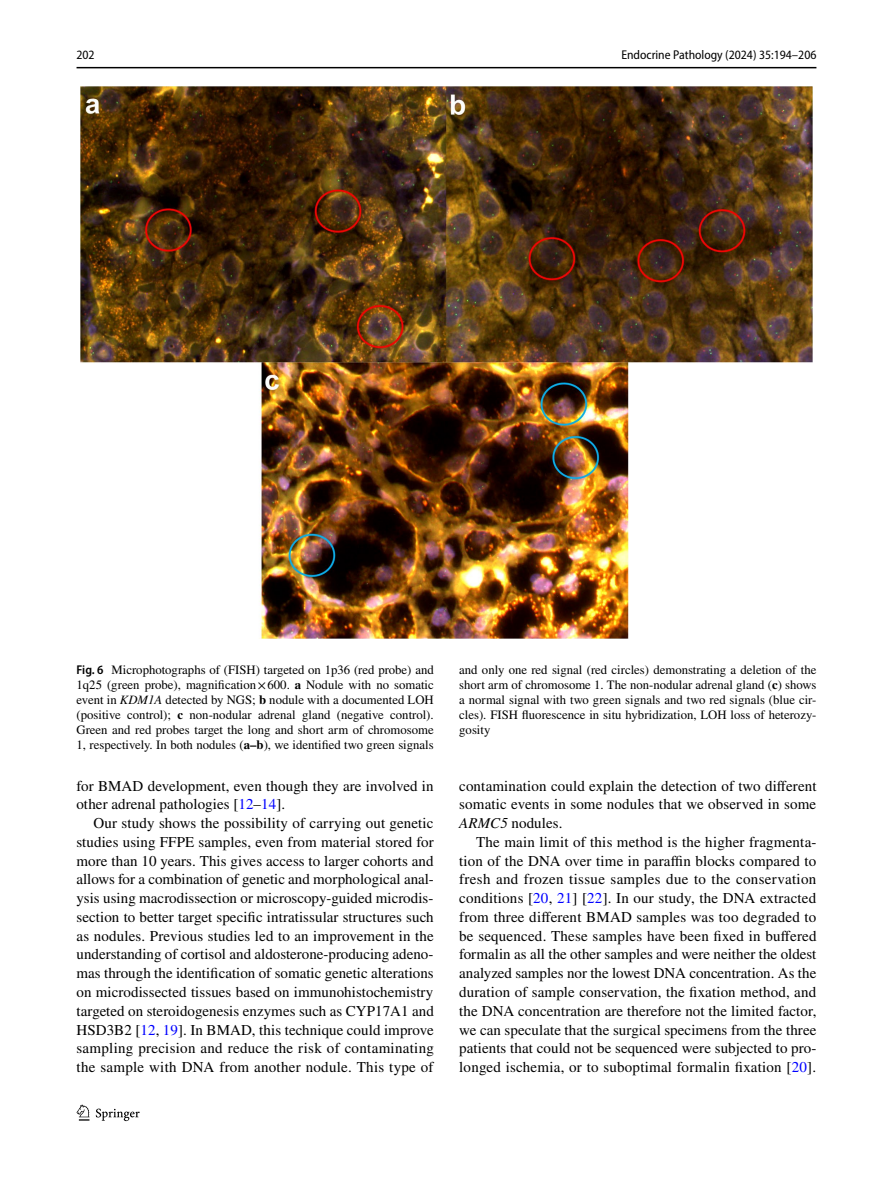
<style>
.page{position:relative;width:893px;height:1187px;background:#fff}
.page>*{position:absolute;margin:0;border:0;box-sizing:border-box;transform-origin:0 0}
.t1{font:15px/18.8px "STIX";letter-spacing:.01em;color:#000;text-align:justify}
.t2{font:12.75px/15px "STIX";color:#000;text-align:justify}
.t3{font:semi-condensed 12.75px "Myriad Pro";color:#000}
.s1{font-family:"Myriad Pro";font-weight:600;font-stretch:semi-condensed}
.s2{font-weight:700}
.s3{font-style:italic}
.s4{color:#00f}
</style>
<div class="page">
<hr style="left:77px;top:67px;width:739px;height:1px;background:#000">
<svg style="left:77px;top:1104px;width:12px;height:16px"></svg>
<svg style="left:96px;top:1108px;width:44px;height:12px"></svg>
<img style="left:81px;top:87px;width:731px;height:551px">
<p class="t3" style="left:77px;top:48px;width:20px">202</p>
<p class="t3" style="left:621px;top:48px;width:197px">Endocrine Pathology (2024) 35:194–206</p>
<p class="t2" style="left:77px;top:662px;width:359px"><span class="s1">Fig. 6</span> Microphotographs of (FISH) targeted on 1p36 (red probe) and 1q25 (green probe), magnification×600. <span class="s2">a</span> Nodule with no somatic event in <span class="s3">KDM1A</span> detected by NGS; <span class="s2">b</span> nodule with a documented LOH (positive control); <span class="s2">c</span> non-nodular adrenal gland (negative control).<br>Green and red probes target the long and short arm of chromosome 1, respectively. In both nodules (<span class="s2">a–b</span>), we identified two green signals</p>
<p class="t2" style="left:459px;top:662px;width:359px">and only one red signal (red circles) demonstrating a deletion of the short arm of chromosome 1. The non-nodular adrenal gland (<span class="s2">c</span>) shows a normal signal with two green signals and two red signals (blue cir&shy;cles). FISH fluorescence in situ hybridization, LOH loss of heterozy&shy;gosity</p>
<p class="t1" style="left:77px;top:777px;width:359px">for BMAD development, even though they are involved in other adrenal pathologies [<span class="s4">12</span>–<span class="s4">14</span>].</p>
<p class="t1" style="left:77px;top:814px;width:359px;text-indent:17px">Our study shows the possibility of carrying out genetic studies using FFPE samples, even from material stored for more than 10 years. This gives access to larger cohorts and allows for a combination of genetic and morphological anal&shy;ysis using macrodissection or microscopy-guided microdis&shy;section to better target specific intratissular structures such as nodules. Previous studies led to an improvement in the understanding of cortisol and aldosterone-producing adeno&shy;mas through the identification of somatic genetic alterations on microdissected tissues based on immunohistochemistry targeted on steroidogenesis enzymes such as CYP17A1 and HSD3B2 [<span class="s4">12</span>, <span class="s4">19</span>]. In BMAD, this technique could improve sampling precision and reduce the risk of contaminating the sample with DNA from another nodule. This type of</p>
<p class="t1" style="left:459px;top:777px;width:359px">contamination could explain the detection of two different somatic events in some nodules that we observed in some <span class="s3">ARMC5</span> nodules.</p>
<p class="t1" style="left:459px;top:833px;width:359px;text-indent:17px">The main limit of this method is the higher fragmenta&shy;tion of the DNA over time in paraffin blocks compared to fresh and frozen tissue samples due to the conservation conditions [<span class="s4">20</span>, <span class="s4">21</span>] [<span class="s4">22</span>]. In our study, the DNA extracted from three different BMAD samples was too degraded to be sequenced. These samples have been fixed in buffered formalin as all the other samples and were neither the oldest analyzed samples nor the lowest DNA concentration. As the duration of sample conservation, the fixation method, and the DNA concentration are therefore not the limited factor, we can speculate that the surgical specimens from the three patients that could not be sequenced were subjected to pro&shy;longed ischemia, or to suboptimal formalin fixation [<span class="s4">20</span>].</p>
</div>
